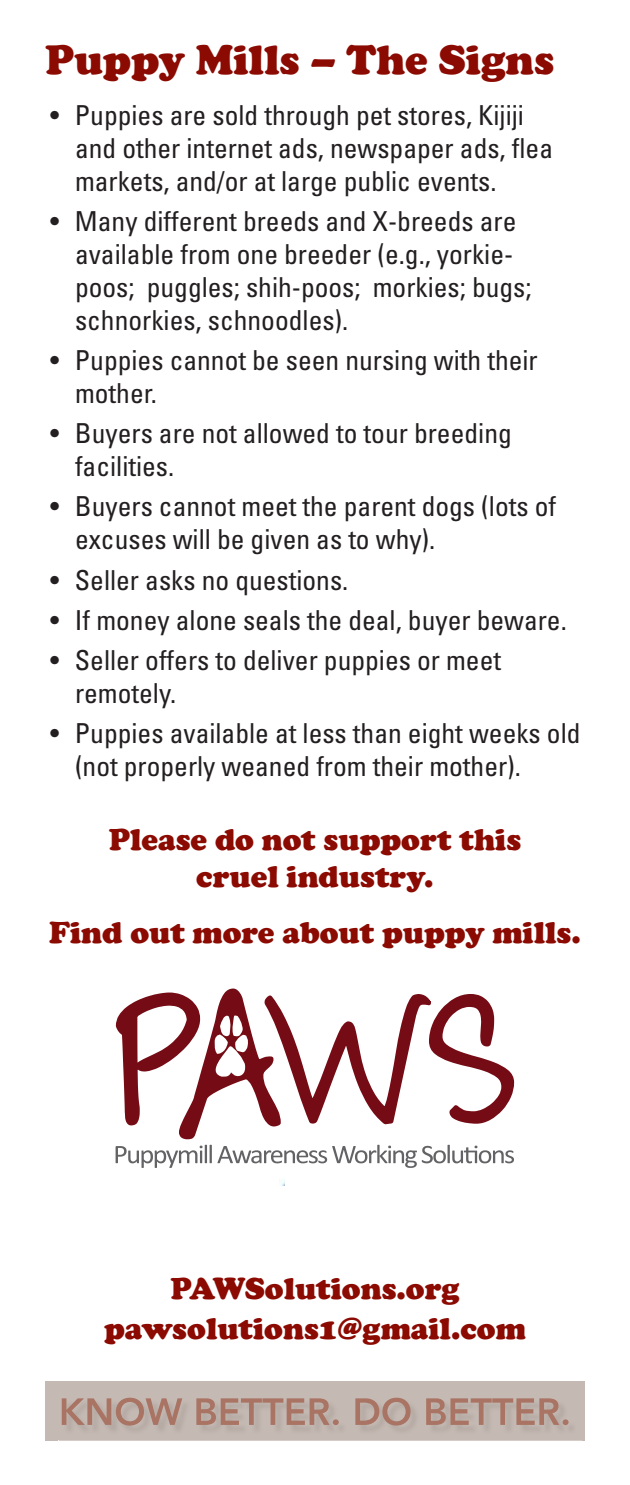
<style>
.page{position:relative;width:630px;height:1485px;background:#fff}
.page>*{position:absolute;margin:0;border:0;box-sizing:border-box;transform-origin:0 0}
.Head1{font:900 42.5px "Cooper";color:#8b0a02}
.Head1-2{font:900 31.25px/37.5px "Cooper";color:#8b0a02;text-align:center}
.bullet{font:condensed 27.5px/33px "Univers LT Std";color:#231f20}
</style>
<div class="page">
<div style="left:45px;top:1381px;width:540px;height:60px;background:#c5b9b3"></div>
<img style="left:59px;top:1397px;width:523px;height:44px">
<img style="left:62px;top:1398px;width:507px;height:28px">
<svg style="left:115px;top:988px;width:400px;height:180px"></svg>
<svg style="left:279px;top:1179px;width:5px;height:6px"></svg>
<p class="Head1" style="left:45px;top:35px;width:511px">Puppy Mills – The Signs</p>
<p class="bullet" style="left:75px;top:98px;width:480px;text-indent:-25px">• Puppies are sold through pet stores, Kijiji and other internet ads, newspaper ads, flea markets, and/or at large public events.</p>
<p class="bullet" style="left:75px;top:204px;width:458px;text-indent:-25px">• Many different breeds and X-breeds are available from one breeder (e.g., yorkie&shy;poos; puggles; shih-poos; morkies; bugs; schnorkies, schnoodles).</p>
<p class="bullet" style="left:75px;top:343px;width:464px;text-indent:-25px">• Puppies cannot be seen nursing with their mother.</p>
<p class="bullet" style="left:75px;top:416px;width:438px;text-indent:-25px">• Buyers are not allowed to tour breeding facilities.</p>
<p class="bullet" style="left:75px;top:490px;width:483px;text-indent:-25px">• Buyers cannot meet the parent dogs (lots of excuses will be given as to why).</p>
<p class="bullet" style="left:50px;top:563px;width:300px">• Seller asks no questions.</p>
<p class="bullet" style="left:50px;top:603px;width:518px">• If money alone seals the deal, buyer beware.</p>
<p class="bullet" style="left:75px;top:643px;width:428px;text-indent:-25px">• Seller offers to deliver puppies or meet remotely.</p>
<p class="bullet" style="left:75px;top:716px;width:507px;text-indent:-25px">• Puppies available at less than eight weeks old (not properly weaned from their mother).</p>
<p class="Head1-2" style="left:109px;top:820px;width:414px">Please do not support this cruel industry.</p>
<p class="Head1-2" style="left:49px;top:913px;width:533px">Find out more about puppy mills.</p>
<p class="Head1-2" style="left:171px;top:1270px;width:290px">PAWSolutions.org</p>
<p class="Head1-2" style="left:104px;top:1310px;width:423px">pawsolutions1@gmail.com</p>
</div>
